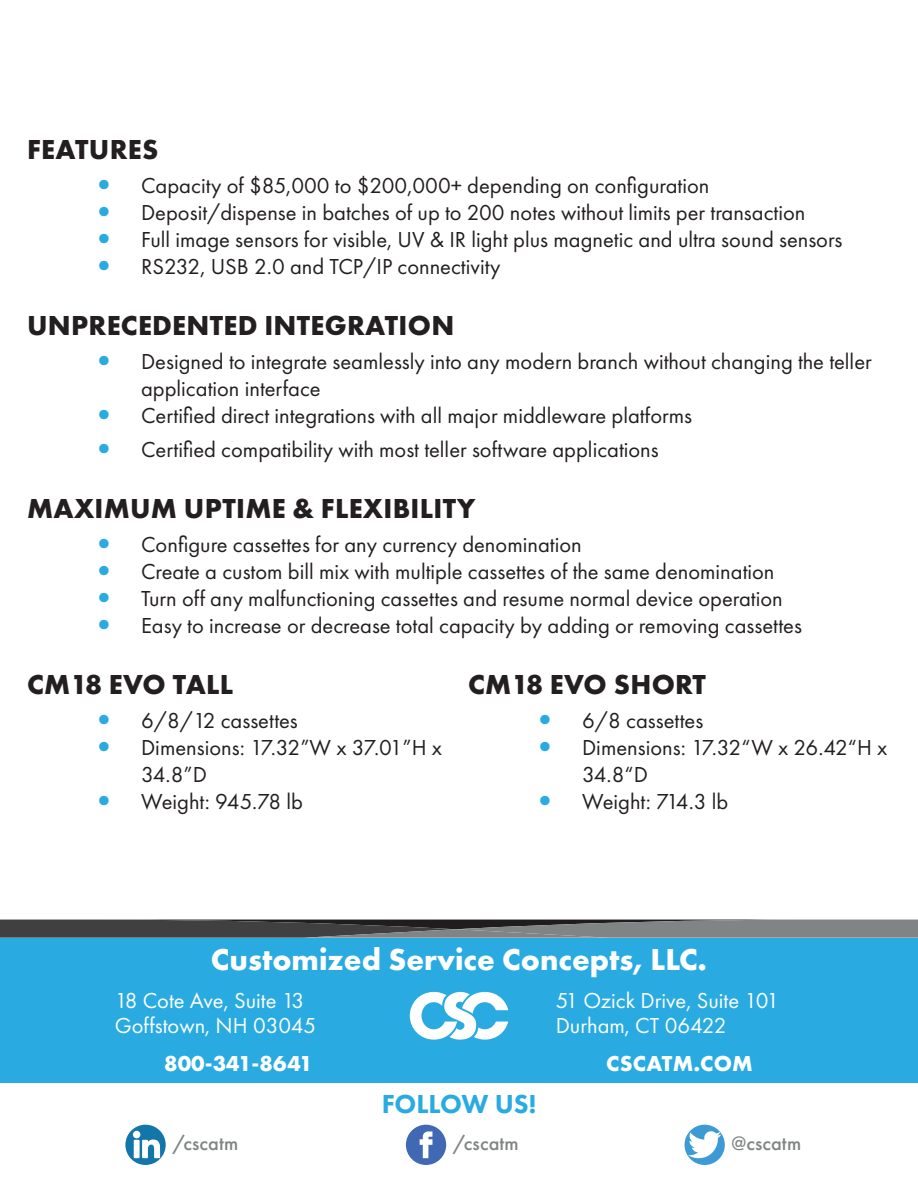
<style>
.page{position:relative;width:918px;height:1188px;background:#fff}
.page>*{position:absolute;margin:0;border:0;box-sizing:border-box;transform-origin:0 0}
.t1{font:700 31.5px "Futura PT";color:#fff}
.t2{font:700 28.5px "Futura PT";letter-spacing:.01em;color:#231f20}
.t3{font:800 27px "Futura PT";letter-spacing:-.01em;color:#29abe2}
.t4{font:22.5px/27px "Futura PT";color:#231f20}
.t5{font:22.5px/24.6px "Futura PT";color:#fff}
.t6{font:700 22.5px "Futura PT";color:#fff}
.t7{font:500 20.25px "Futura PT";letter-spacing:.01em;color:#818485}
.s1{font-size:33.75px;color:#29abe2}
</style>
<div class="page">
<div style="left:0;top:938px;width:918px;height:145px;background:#29abe2"></div>
<svg style="left:0;top:920px;width:918px;height:18px;background:#5f6061"></svg>
<svg style="left:410px;top:992px;width:98px;height:48px"></svg>
<svg style="left:125px;top:1125px;width:41px;height:40px"></svg>
<svg style="left:134px;top:1139px;width:26px;height:19px"></svg>
<div style="left:133px;top:1131px;width:7px;height:7px;background:#fff;border-radius:50%"></div>
<div style="left:406px;top:1125px;width:40px;height:40px;background:#4168b2;border-radius:50%"></div>
<svg style="left:420px;top:1131px;width:12px;height:27px"></svg>
<div style="left:685px;top:1125px;width:40px;height:40px;background:#3c9bd5;border-radius:50%"></div>
<svg style="left:688px;top:1131px;width:33px;height:27px"></svg>
<p class="t2" style="left:27px;top:131px;width:133px">FEATURES</p>
<p class="t4" style="left:87px;top:172px;width:624px"><span class="s1">•</span> Capacity of $85,000 to $200,000+ depending on configuration</p>
<p class="t4" style="left:87px;top:199px;width:720px"><span class="s1">•</span> Deposit/dispense in batches of up to 200 notes without limits per transaction</p>
<p class="t4" style="left:87px;top:226px;width:757px"><span class="s1">•</span> Full image sensors for visible, UV &amp; IR light plus magnetic and ultra sound sensors</p>
<p class="t4" style="left:87px;top:253px;width:415px"><span class="s1">•</span> RS232, USB 2.0 and TCP/IP connectivity</p>
<p class="t2" style="left:27px;top:307px;width:429px">UNPRECEDENTED INTEGRATION</p>
<p class="t4" style="left:141px;top:348px;width:732px;text-indent:-54px"><span class="s1">•</span> Designed to integrate seamlessly into any modern branch without changing the teller application interface</p>
<p class="t4" style="left:87px;top:402px;width:607px"><span class="s1">•</span> Certified direct integrations with all major middleware platforms</p>
<p class="t4" style="left:87px;top:436px;width:573px"><span class="s1">•</span> Certified compatibility with most teller software applications</p>
<p class="t2" style="left:27px;top:490px;width:450px">MAXIMUM UPTIME &amp; FLEXIBILITY</p>
<p class="t4" style="left:87px;top:531px;width:496px"><span class="s1">•</span> Configure cassettes for any currency denomination</p>
<p class="t4" style="left:87px;top:558px;width:689px"><span class="s1">•</span> Create a custom bill mix with multiple cassettes of the same denomination</p>
<p class="t4" style="left:87px;top:585px;width:697px"><span class="s1">•</span> Turn off any malfunctioning cassettes and resume normal device operation</p>
<p class="t4" style="left:87px;top:612px;width:716px"><span class="s1">•</span> Easy to increase or decrease total capacity by adding or removing cassettes</p>
<p class="t2" style="left:27px;top:666px;width:208px">CM18 EVO TALL</p>
<p class="t4" style="left:87px;top:707px;width:212px"><span class="s1">•</span> 6/8/12 cassettes</p>
<p class="t4" style="left:141px;top:734px;width:303px;text-indent:-54px"><span class="s1">•</span> Dimensions: 17.32”W x 37.01”H x<br>34.8”D</p>
<p class="t4" style="left:87px;top:788px;width:217px"><span class="s1">•</span> Weight: 945.78 lb</p>
<p class="t2" style="left:468px;top:666px;width:239px">CM18 EVO SHORT</p>
<p class="t4" style="left:528px;top:707px;width:177px"><span class="s1">•</span> 6/8 cassettes</p>
<p class="t4" style="left:582px;top:734px;width:307px;text-indent:-54px"><span class="s1">•</span> Dimensions: 17.32“W x 26.42“H x<br>34.8“D</p>
<p class="t4" style="left:528px;top:788px;width:202px"><span class="s1">•</span> Weight: 714.3 lb</p>
<p class="t1" style="left:211px;top:939px;width:498px">Customized Service Concepts, LLC.</p>
<p class="t5" style="left:115px;top:988px;width:203px">18 Cote Ave, Suite 13<br>Goffstown, NH 03045</p>
<p class="t6" style="left:164px;top:1049px;width:150px">800-341-8641</p>
<p class="t5" style="left:556px;top:988px;width:225px">51 Ozick Drive, Suite 101<br>Durham, CT 06422</p>
<p class="t6" style="left:606px;top:1049px;width:148px">CSCATM.COM</p>
<p class="t3" style="left:382px;top:1087px;width:156px">FOLLOW US!</p>
<p class="t7" style="left:172px;top:1131px;width:67px">/cscatm</p>
<p class="t7" style="left:453px;top:1131px;width:67px">/cscatm</p>
<p class="t7" style="left:732px;top:1131px;width:71px">@cscatm</p>
</div>
